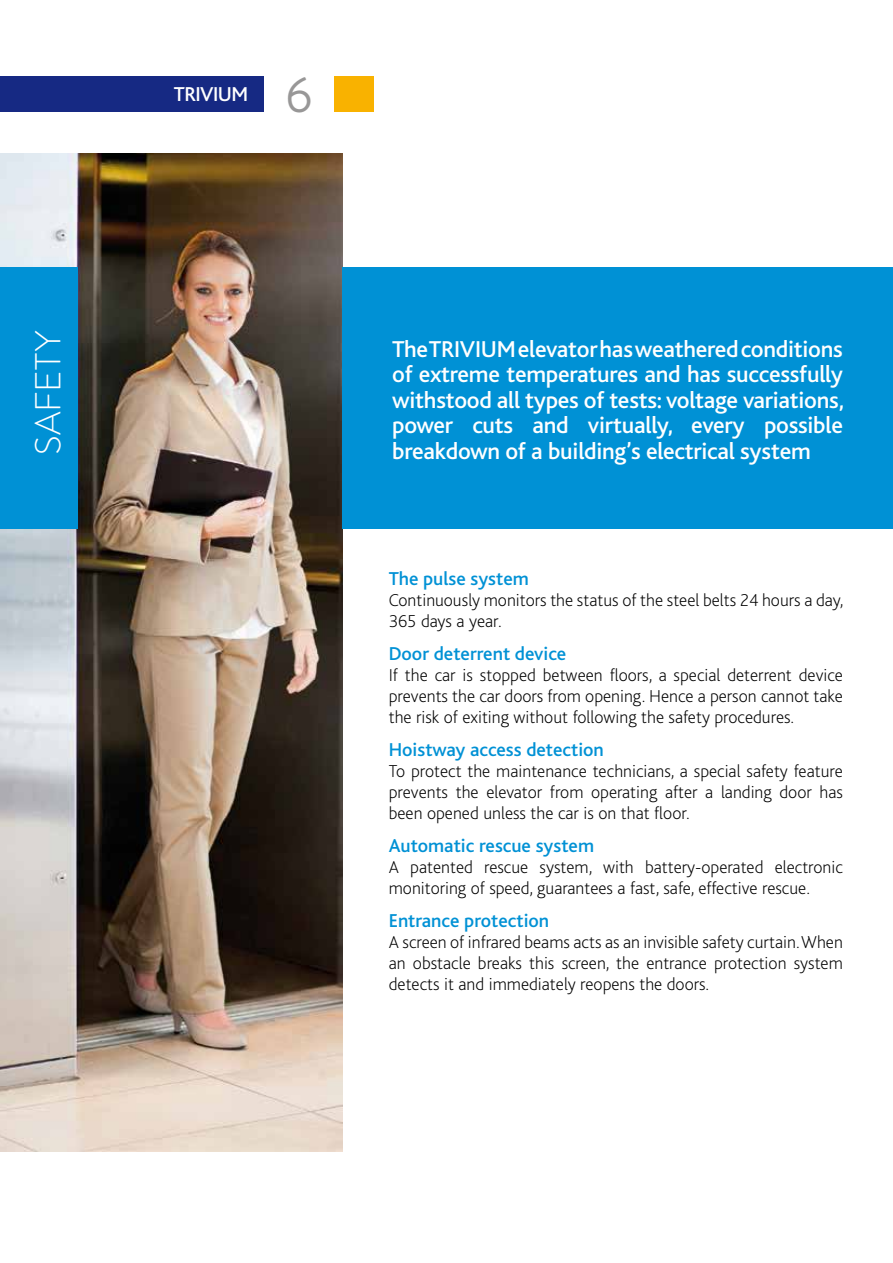
<style>
.page{position:relative;width:893px;height:1263px;background:#fff}
.page>*{position:absolute;margin:0;border:0;box-sizing:border-box;transform-origin:0 0}
.t1{font:49.5px "Brandon Grotesque";color:#989797}
.t2{font:300 36px "Brandon Grotesque";color:#fff}
.t3{font:500 24px/25.5px "Bliss";letter-spacing:-.01em;color:#fff;text-align:justify}
.t4{font:500 21px "Bliss";letter-spacing:-.025em;color:#fff}
.t5{font:500 19.5px "Bliss";color:#0091d5}
.t6{font:200 18px/21px "Bliss";color:#000;text-align:justify}
</style>
<div class="page">
<div style="left:334px;top:77px;width:40px;height:35px;background:#f9b200"></div>
<div style="left:0;top:77px;width:264px;height:35px;background:#162983"></div>
<img style="left:0;top:153px;width:342px;height:998px">
<div style="left:0;top:268px;width:77px;height:261px;background:#0091d5"></div>
<div style="left:342px;top:268px;width:551px;height:261px;background:#0091d5"></div>
<p class="t4" style="left:174px;top:83px;width:76px">TRIVIUM</p>
<h1 class="t1" style="left:286px;top:61px;width:28px">6</h1>
<h2 class="t2" style="left:23px;top:455px;width:126px;rotate:-90deg">SAFETY</h2>
<h3 class="t3" style="left:392px;top:336px;width:453px">The TRIVIUM elevator has weathered conditions of extreme temperatures and has successfully withstood all types of tests: voltage variations, power cuts and virtually, every possible breakdown of a building’s electrical system</h3>
<p class="t5" style="left:389px;top:568px;width:142px">The pulse system</p>
<p class="t6" style="left:389px;top:590px;width:456px">Continuously monitors the status of the steel belts 24 hours a day,<br>365 days a year.</p>
<p class="t5" style="left:389px;top:643px;width:179px">Door deterrent device</p>
<p class="t6" style="left:389px;top:665px;width:456px">If the car is stopped between floors, a special deterrent device prevents the car doors from opening. Hence a person cannot take the risk of exiting without following the safety procedures.</p>
<p class="t5" style="left:389px;top:739px;width:217px">Hoistway access detection</p>
<p class="t6" style="left:389px;top:761px;width:456px">To protect the maintenance technicians, a special safety feature prevents the elevator from operating after a landing door has been opened unless the car is on that floor.</p>
<p class="t5" style="left:389px;top:835px;width:207px">Automatic rescue system</p>
<p class="t6" style="left:389px;top:857px;width:456px">A patented rescue system, with battery-operated electronic monitoring of speed, guarantees a fast, safe, effective rescue.</p>
<p class="t5" style="left:389px;top:910px;width:162px">Entrance protection</p>
<p class="t6" style="left:389px;top:932px;width:456px">A screen of infrared beams acts as an invisible safety curtain. When an obstacle breaks this screen, the entrance protection system detects it and immediately reopens the doors.</p>
</div>
